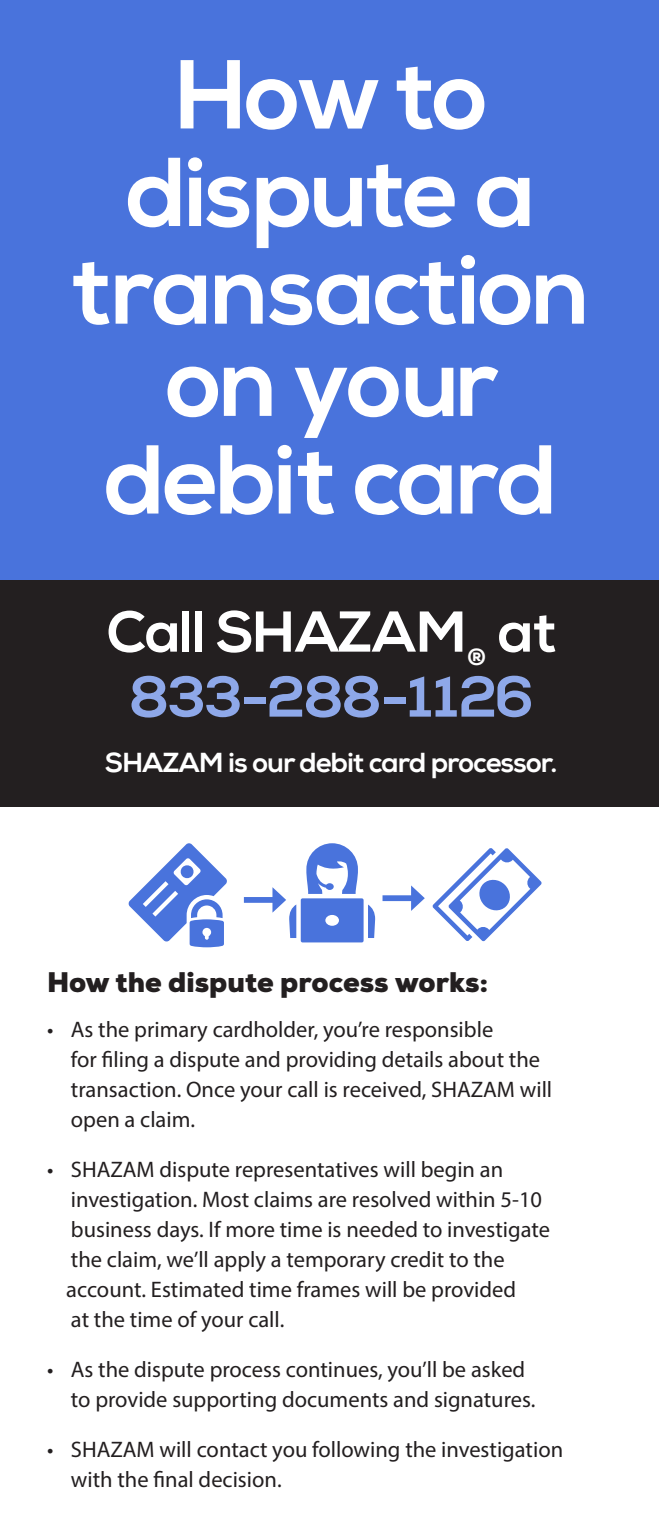
<style>
.page{position:relative;width:659px;height:1530px;background:#fff}
.page>*{position:absolute;margin:0;border:0;box-sizing:border-box;transform-origin:0 0}
.t1{font:800 97.75px/97.8px "Nexa";letter-spacing:-.04em;color:#fff;text-align:center}
.t2{font:800 57.5px "Nexa";letter-spacing:-.04em;color:#fff}
.t3{font:800 57.5px "Nexa";letter-spacing:-.04em;color:#8ea8e9}
.t4{font:800 27.5px "Nexa";letter-spacing:-.04em;color:#fff}
.t5{font:900 27.5px "Nexa";color:#231f20}
.t6{font:800 23.25px "Nexa";color:#fff}
.t7{font:22.5px/30px "Myriad Pro";color:#231f20}
</style>
<div class="page">
<div style="left:0;top:0;width:659px;height:627px;background:#4973dc"></div>
<div style="left:0;top:580px;width:659px;height:227px;background:#231f20"></div>
<div style="left:244px;top:897px;width:34px;height:6px;background:#4973dc"></div>
<div style="left:382px;top:895px;width:34px;height:6px;background:#4973dc"></div>
<svg style="left:411px;top:885px;width:14px;height:26px"></svg>
<svg style="left:272px;top:843px;width:103px;height:99px"></svg>
<svg style="left:128px;top:843px;width:99px;height:104px"></svg>
<svg style="left:432px;top:848px;width:110px;height:93px"></svg>
<p class="t1" style="left:71px;top:47px;width:520px">How to dispute a transaction</p>
<p class="t1" style="left:103px;top:335px;width:456px">on your debit card</p>
<p class="t2" style="left:106px;top:597px;width:362px">Call SHAZAM</p>
<p class="t2" style="left:497px;top:597px;width:61px">at</p>
<p class="t3" style="left:129px;top:662px;width:407px">833-288-1126</p>
<p class="t4" style="left:105px;top:745px;width:454px">SHAZAM is our debit card processor.</p>
<p class="t6" style="left:467px;top:643px;width:21px">®</p>
<p class="t5" style="left:47px;top:964px;width:443px">How the dispute process works:</p>
<p class="t7" style="left:47px;top:1014px;width:448px">• As the primary cardholder, you’re responsible</p>
<p class="t7" style="left:71px;top:1044px;width:471px">for filing a dispute and providing details about the</p>
<p class="t7" style="left:71px;top:1074px;width:483px">transaction. Once your call is received, SHAZAM will</p>
<p class="t7" style="left:71px;top:1104px;width:126px">open a claim.</p>
<p class="t7" style="left:47px;top:1154px;width:457px">• SHAZAM dispute representatives will begin an</p>
<p class="t7" style="left:71px;top:1184px;width:473px">investigation. Most claims are resolved within 5-10</p>
<p class="t7" style="left:71px;top:1214px;width:481px">business days. If more time is needed to investigate</p>
<p class="t7" style="left:71px;top:1244px;width:435px">the claim, we’ll apply a temporary credit to the</p>
<p class="t7" style="left:66px;top:1274px;width:451px">account. Estimated time frames will be provided</p>
<p class="t7" style="left:71px;top:1304px;width:215px">at the time of your call.</p>
<p class="t7" style="left:71px;top:1354px;width:466px;text-indent:-24px">• As the dispute process continues, you’ll be asked to provide supporting documents and signatures.</p>
<p class="t7" style="left:47px;top:1434px;width:517px">• SHAZAM will contact you following the investigation</p>
<p class="t7" style="left:71px;top:1464px;width:212px">with the final decision.</p>
</div>
